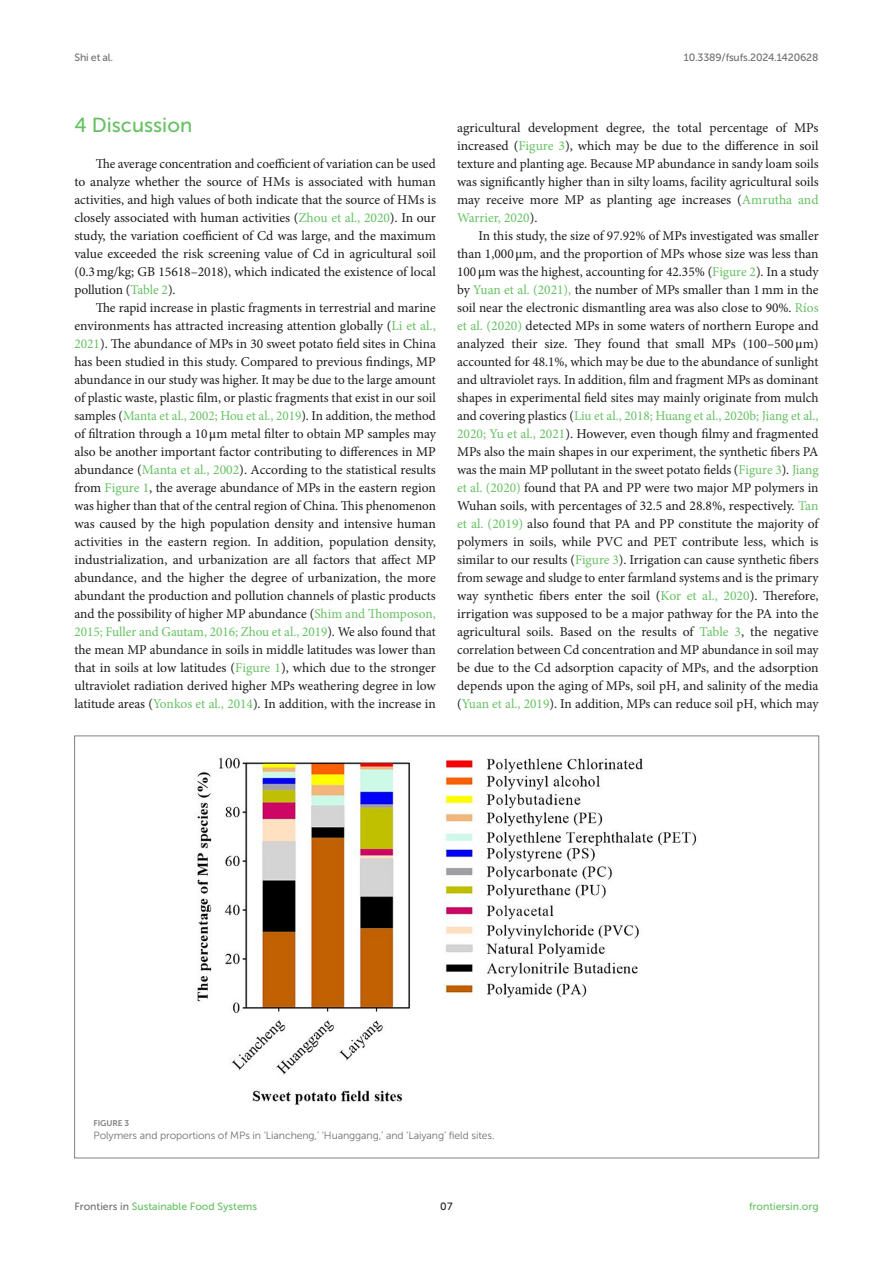
<style>
.page{position:relative;width:893px;height:1263px;background:#fff}
.page>*{position:absolute;margin:0;border:0;box-sizing:border-box;transform-origin:0 0}
.HEAD_1{font:20.25px "Museo Sans 500";color:#65c161}
.TEXT{font:13.5px/18px "Minion Pro";color:#1b1c1b;text-align:justify}
.TEXT_FLUSH{font:13.5px/18px "Minion Pro";letter-spacing:-.005em;color:#1b1c1b;text-align:justify}
.FIG_LEG{font:10.5px "Museo Sans 300";letter-spacing:-.01em;color:#706f70}
.t1{font:10.5px "Museo Sans 500";color:#65c161}
.t2{font:10.5px "Museo Sans 500";letter-spacing:-.015em;color:#706f70}
.t3{font:10.5px "Museo Sans 500";color:#1b1c1b}
.FIG_HD{font:8.25px "Museo Sans 700";letter-spacing:-.01em;color:#7e7f7f}
.s1{color:#65c161}
.s2{font-family:"STIX General"}
.s3{color:#706f70}
</style>
<div class="page">
<img style="left:197px;top:757px;width:500px;height:348px">
<p class="t2" style="left:74px;top:51px;width:40px">Shi et al.</p>
<p class="t2" style="left:684px;top:51px;width:136px">10.3389/fsufs.2024.1420628</p>
<p class="HEAD_1" style="left:74px;top:114px;width:119px">4 Discussion</p>
<p class="TEXT_FLUSH" style="left:74px;top:155px;width:363px;text-indent:21px">The average concentration and coefficient of variation can be used to analyze whether the source of HMs is associated with human activities, and high values of both indicate that the source of HMs is closely associated with human activities (<span class="s1">Zhou et al., 2020</span>). In our study, the variation coefficient of Cd was large, and the maximum value exceeded the risk screening value of Cd in agricultural soil (0.3mg/kg; GB 15618–2018), which indicated the existence of local pollution (<span class="s1">Table 2</span>).</p>
<p class="TEXT" style="left:74px;top:299px;width:363px;text-indent:21px">The rapid increase in plastic fragments in terrestrial and marine environments has attracted increasing attention globally (<span class="s1">Li et al., 2021</span>). The abundance of MPs in 30 sweet potato field sites in China has been studied in this study. Compared to previous findings, MP abundance in our study was higher. It may be due to the large amount of plastic waste, plastic film, or plastic fragments that exist in our soil samples (<span class="s1">Manta et al., 2002; Hou et al., 2019</span>). In addition, the method of filtration through a 10<span class="s2">μ</span>m metal filter to obtain MP samples may also be another important factor contributing to differences in MP abundance (<span class="s1">Manta et al., 2002</span>). According to the statistical results from <span class="s1">Figure 1</span>, the average abundance of MPs in the eastern region was higher than that of the central region of China. This phenomenon was caused by the high population density and intensive human activities in the eastern region. In addition, population density, industrialization, and urbanization are all factors that affect MP abundance, and the higher the degree of urbanization, the more abundant the production and pollution channels of plastic products and the possibility of higher MP abundance (<span class="s1">Shim and Thomposon, 2015; Fuller and Gautam, 2016; Zhou et al., 2019</span>). We also found that the mean MP abundance in soils in middle latitudes was lower than that in soils at low latitudes (<span class="s1">Figure 1</span>), which due to the stronger ultraviolet radiation derived higher MPs weathering degree in low latitude areas (<span class="s1">Yonkos et al., 2014</span>). In addition, with the increase in</p>
<p class="TEXT" style="left:457px;top:119px;width:363px">agricultural development degree, the total percentage of MPs increased (<span class="s1">Figure 3</span>), which may be due to the difference in soil texture and planting age. Because MP abundance in sandy loam soils was significantly higher than in silty loams, facility agricultural soils may receive more MP as planting age increases (<span class="s1">Amrutha and Warrier, 2020</span>).</p>
<p class="TEXT" style="left:457px;top:227px;width:363px;text-indent:21px">In this study, the size of 97.92% of MPs investigated was smaller than 1,000<span class="s2">μ</span>m, and the proportion of MPs whose size was less than 100<span class="s2">μ</span>m was the highest, accounting for 42.35% (<span class="s1">Figure 2</span>). In a study by <span class="s1">Yuan et al. (2021),</span> the number of MPs smaller than 1mm in the soil near the electronic dismantling area was also close to 90%. <span class="s1">Ríos et al. (2020)</span> detected MPs in some waters of northern Europe and analyzed their size. They found that small MPs (100–500<span class="s2">μ</span>m) accounted for 48.1%, which may be due to the abundance of sunlight and ultraviolet rays. In addition, film and fragment MPs as dominant shapes in experimental field sites may mainly originate from mulch and covering plastics (<span class="s1">Liu et al., 2018; Huang et al., 2020b; Jiang et al., 2020; Yu et al., 2021</span>). However, even though filmy and fragmented MPs also the main shapes in our experiment, the synthetic fibers PA was the main MP pollutant in the sweet potato fields (<span class="s1">Figure 3</span>). <span class="s1">Jiang et al. (2020)</span> found that PA and PP were two major MP polymers in Wuhan soils, with percentages of 32.5 and 28.8%, respectively. <span class="s1">Tan et al. (2019)</span> also found that PA and PP constitute the majority of polymers in soils, while PVC and PET contribute less, which is similar to our results (<span class="s1">Figure 3</span>). Irrigation can cause synthetic fibers from sewage and sludge to enter farmland systems and is the primary way synthetic fibers enter the soil (<span class="s1">Kor et al., 2020</span>). Therefore, irrigation was supposed to be a major pathway for the PA into the agricultural soils. Based on the results of <span class="s1">Table 3</span>, the negative correlation between Cd concentration and MP abundance in soil may be due to the Cd adsorption capacity of MPs, and the adsorption depends upon the aging of MPs, soil pH, and salinity of the media (<span class="s1">Yuan et al., 2019</span>). In addition, MPs can reduce soil pH, which may</p>
<p class="FIG_HD" style="left:94px;top:1118px;width:37px">FIGURE 3</p>
<p class="FIG_LEG" style="left:94px;top:1130px;width:403px">Polymers and proportions of MPs in ‘Liancheng,’ ‘Huanggang,’ and ‘Laiyang’ field sites.</p>
<p class="t1" style="left:74px;top:1200px;width:184px"><span class="s3">Frontiers in</span> Sustainable Food Systems</p>
<p class="t3" style="left:440px;top:1200px;width:14px">07</p>
<p class="t1" style="left:749px;top:1200px;width:71px">frontiersin.org</p>
</div>
